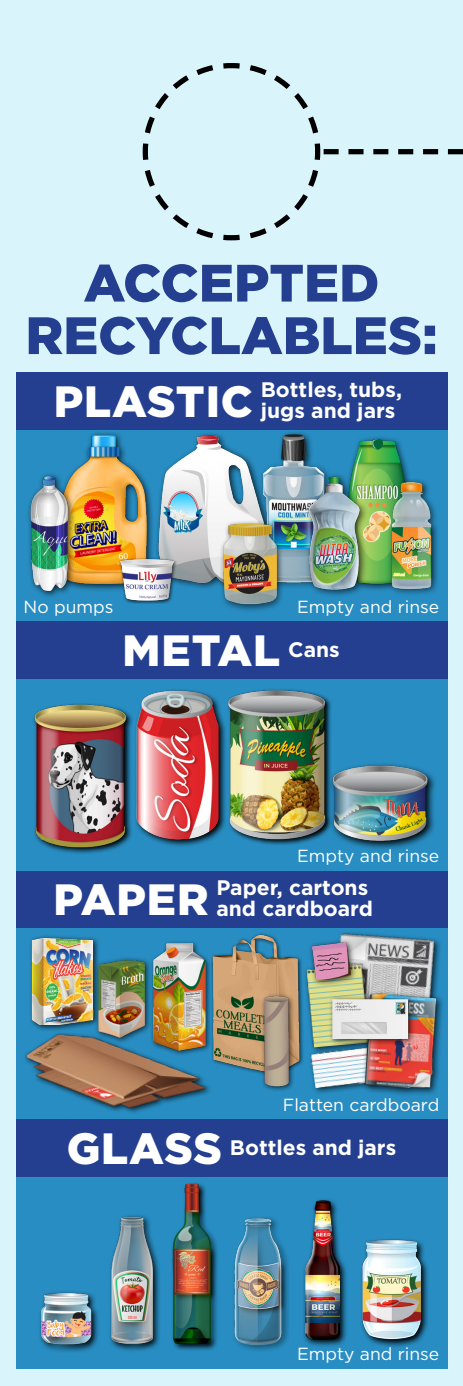
<style>
.page{position:relative;width:463px;height:1386px;background:#fff}
.page>*{position:absolute;margin:0;border:0;box-sizing:border-box;transform-origin:0 0}
.t1{font:900 52.5px/52.5px "Gotham";color:#243f8f;text-align:center}
.t2{font:900 43.75px "Gotham";letter-spacing:.02em;color:#fff}
.t3{font:700 21px/21px "Gotham";color:#fff}
.t4{font:17.5px "Gotham";color:#fff}
.s1{font-weight:900;font-size:43.75px}
</style>
<div class="page">
<div style="left:0;top:0;width:462px;height:1386px;background:#daf4fc"></div>
<svg style="left:142px;top:63px;width:179px;height:178px"></svg>
<svg style="left:244px;top:149px;width:218px;height:92px"></svg>
<div style="left:16px;top:372px;width:431px;height:249px;background:#288dc2"></div>
<div style="left:16px;top:372px;width:431px;height:58px;background:#243f8f"></div>
<div style="left:16px;top:870px;width:431px;height:249px;background:#288dc2"></div>
<div style="left:16px;top:870px;width:431px;height:58px;background:#243f8f"></div>
<div style="left:16px;top:1119px;width:431px;height:249px;background:#288dc2"></div>
<div style="left:16px;top:1119px;width:431px;height:58px;background:#243f8f"></div>
<div style="left:16px;top:621px;width:431px;height:249px;background:#288dc2"></div>
<div style="left:16px;top:621px;width:431px;height:58px;background:#243f8f"></div>
<svg style="left:249px;top:840px;width:63px;height:5px"></svg>
<img style="left:228px;top:689px;width:103px;height:151px">
<svg style="left:49px;top:848px;width:68px;height:6px"></svg>
<img style="left:33px;top:704px;width:96px;height:144px">
<img style="left:129px;top:689px;width:97px;height:157px">
<svg style="left:328px;top:762px;width:107px;height:87px"></svg>
<img style="left:329px;top:762px;width:100px;height:80px">
<svg style="left:173px;top:1344px;width:44px;height:6px"></svg>
<img style="left:172px;top:1183px;width:46px;height:161px">
<svg style="left:313px;top:1251px;width:34px;height:95px"></svg>
<img style="left:303px;top:1199px;width:36px;height:146px">
<svg style="left:246px;top:1348px;width:30px;height:3px"></svg>
<img style="left:234px;top:1217px;width:55px;height:131px">
<svg style="left:426px;top:1264px;width:2px;height:66px"></svg>
<img style="left:361px;top:1239px;width:65px;height:108px">
<svg style="left:125px;top:1252px;width:35px;height:99px"></svg>
<img style="left:110px;top:1215px;width:45px;height:135px">
<svg style="left:44px;top:1295px;width:54px;height:57px"></svg>
<img style="left:40px;top:1292px;width:52px;height:54px">
<img style="left:165px;top:433px;width:93px;height:155px">
<div style="left:258px;top:430px;width:74px;height:159px;background:#000;opacity:.75"></div>
<img style="left:260px;top:433px;width:69px;height:149px">
<img style="left:350px;top:437px;width:57px;height:151px">
<img style="left:73px;top:432px;width:92px;height:158px">
<img style="left:383px;top:468px;width:55px;height:126px">
<div style="left:304px;top:472px;width:64px;height:126px;background:#000;opacity:.75"></div>
<img style="left:306px;top:471px;width:55px;height:125px">
<div style="left:26px;top:472px;width:50px;height:127px;background:#000;opacity:.75"></div>
<img style="left:26px;top:472px;width:49px;height:123px">
<div style="left:219px;top:519px;width:65px;height:94px;background:#000;opacity:.75"></div>
<img style="left:219px;top:518px;width:62px;height:92px">
<div style="left:118px;top:556px;width:60px;height:48px;background:#000;opacity:.75"></div>
<img style="left:119px;top:553px;width:56px;height:50px">
<img style="left:30px;top:936px;width:69px;height:85px">
<img style="left:151px;top:942px;width:49px;height:79px">
<img style="left:91px;top:953px;width:60px;height:68px">
<img style="left:339px;top:932px;width:101px;height:57px">
<img style="left:311px;top:964px;width:73px;height:80px">
<div style="left:308px;top:1044px;width:72px;height:51px;background:#000;opacity:.75"></div>
<img style="left:310px;top:1045px;width:50px;height:46px">
<div style="left:308px;top:938px;width:49px;height:49px;background:#000;opacity:.75"></div>
<img style="left:312px;top:943px;width:38px;height:36px">
<div style="left:360px;top:990px;width:84px;height:107px;background:#000;opacity:.75"></div>
<img style="left:360px;top:989px;width:80px;height:107px">
<div style="left:328px;top:995px;width:87px;height:52px;background:#000;opacity:.75"></div>
<img style="left:320px;top:997px;width:101px;height:51px">
<img style="left:25px;top:1021px;width:185px;height:92px">
<img style="left:200px;top:933px;width:111px;height:149px">
<div style="left:261px;top:992px;width:34px;height:100px;background:#000;opacity:.75"></div>
<img style="left:261px;top:992px;width:30px;height:98px">
<h1 class="t1" style="left:25px;top:256px;width:413px">ACCEPTED<br>RECYCLABLES:</h1>
<p class="t3" style="left:260px;top:379px;width:143px;text-indent:-207px"><span class="s1">PLASTIC</span> Bottles, tubs, jugs and jars</p>
<p class="t4" style="left:24px;top:596px;width:91px">No pumps</p>
<p class="t4" style="left:297px;top:596px;width:143px">Empty and rinse</p>
<h2 class="t2" style="left:123px;top:620px;width:218px">METAL <sup>Cans</sup></h2>
<p class="t4" style="left:297px;top:845px;width:143px">Empty and rinse</p>
<p class="t3" style="left:54px;top:877px;width:321px;text-align:right"><span class="s1">PAPER</span> Paper, cartons and cardboard</p>
<p class="t4" style="left:283px;top:1094px;width:158px">Flatten cardboard</p>
<p class="t3" style="left:67px;top:1137px;width:331px"><span class="s1">GLASS</span> Bottles and jars</p>
<p class="t4" style="left:297px;top:1343px;width:143px">Empty and rinse</p>
</div>
